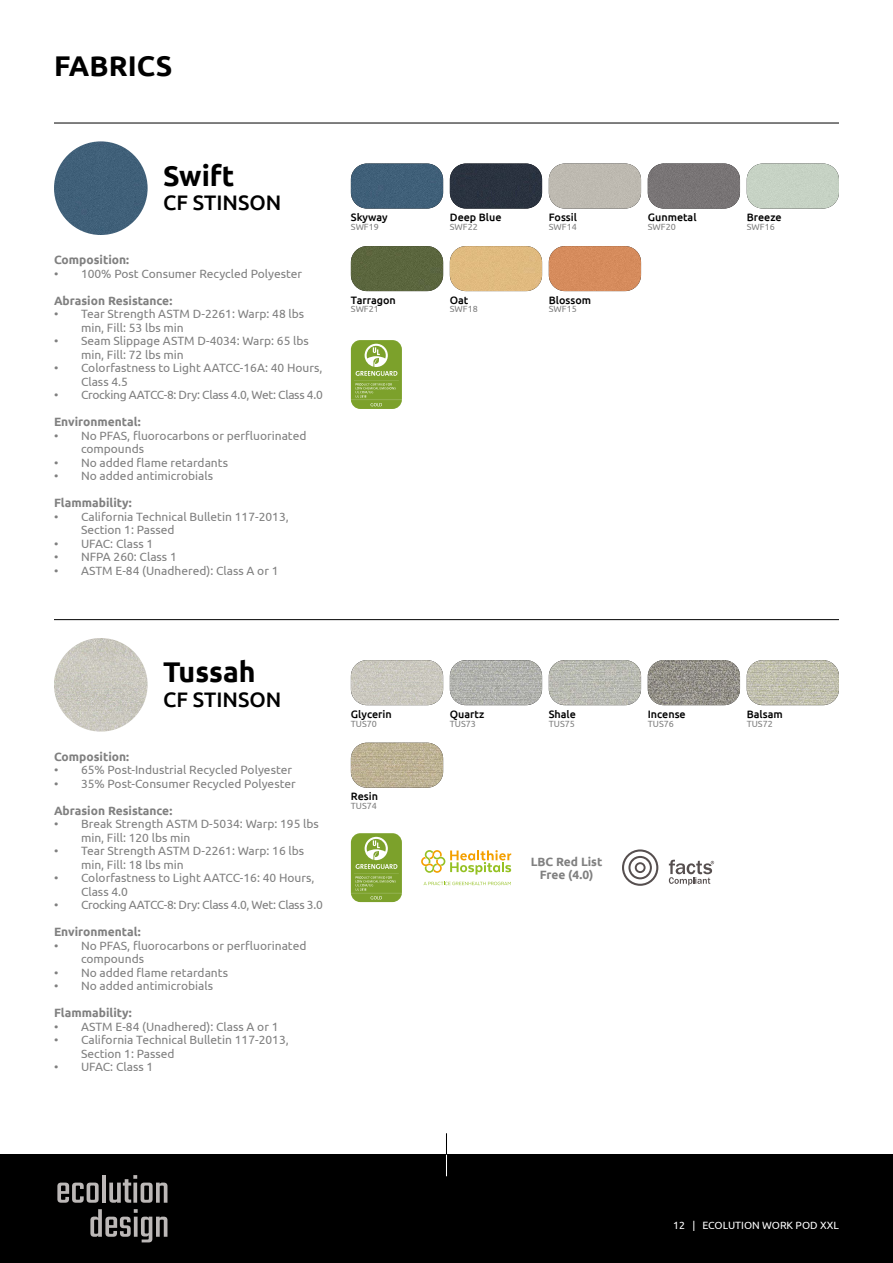
<style>
.page{position:relative;width:893px;height:1263px;background:#fff}
.page>*{position:absolute;margin:0;border:0;box-sizing:border-box;transform-origin:0 0}
.t1{font:700 28.5px "Ubuntu";color:#000}
.t2{font:500 21px "Ubuntu";color:#000}
.t3{font:12px/13.5px "Ubuntu";color:#808080}
.t4{font:700 12px/13.5px "Ubuntu";color:#808080;text-align:center}
.t5{font:12px "Ubuntu";letter-spacing:-.025em;color:#808080}
.t6{font:500 10.8px "Ubuntu";color:#000}
.t7{font:10.5px "Ubuntu";color:#fff}
.t8{font:9px "Ubuntu";color:#808080}
</style>
<div class="page">
<img style="left:351px;top:164px;width:92px;height:45px">
<img style="left:549px;top:164px;width:92px;height:45px">
<img style="left:747px;top:164px;width:92px;height:45px">
<img style="left:648px;top:164px;width:92px;height:45px">
<img style="left:450px;top:164px;width:92px;height:45px">
<img style="left:549px;top:246px;width:92px;height:45px">
<img style="left:351px;top:246px;width:92px;height:45px">
<img style="left:450px;top:246px;width:92px;height:45px">
<hr style="left:54px;top:123px;width:785px;height:1px;background:#000">
<svg style="left:351px;top:340px;width:51px;height:69px;background:#8faf4b"></svg>
<div style="left:54px;top:141px;width:94px;height:94px;background:#406079;border-radius:47px"></div>
<img style="left:351px;top:660px;width:92px;height:45px">
<img style="left:549px;top:660px;width:92px;height:45px">
<img style="left:747px;top:660px;width:92px;height:45px">
<img style="left:648px;top:660px;width:92px;height:45px">
<img style="left:450px;top:660px;width:92px;height:45px">
<img style="left:351px;top:743px;width:92px;height:45px">
<hr style="left:54px;top:619px;width:785px;height:1px;background:#000">
<img style="left:54px;top:638px;width:94px;height:94px;border-radius:47px">
<svg style="left:669px;top:860px;width:45px;height:25px"></svg>
<svg style="left:622px;top:849px;width:36px;height:37px"></svg>
<svg style="left:424px;top:882px;width:87px;height:3px"></svg>
<svg style="left:421px;top:850px;width:90px;height:24px"></svg>
<svg style="left:351px;top:833px;width:51px;height:69px;background:#8faf4b"></svg>
<div style="left:0;top:1154px;width:893px;height:109px;background:#000"></div>
<svg style="left:446px;top:1133px;width:1px;height:43px"></svg>
<svg style="left:57px;top:1182px;width:42px;height:21px"></svg>
<hr style="left:102px;top:1175px;width:4px;height:28px;background:#bcb8b7">
<svg style="left:109px;top:1175px;width:58px;height:28px"></svg>
<svg style="left:90px;top:1209px;width:77px;height:33px"></svg>
<h1 class="t1" style="left:54px;top:49px;width:120px">FABRICS</h1>
<h1 class="t1" style="left:163px;top:158px;width:73px">Swift</h1>
<h2 class="t2" style="left:163px;top:189px;width:120px">CF STINSON</h2>
<p class="t4" style="left:54px;top:253px;width:77px">Composition:</p>
<p class="t3" style="left:54px;top:266px;width:250px">• 100% Post Consumer Recycled Polyester</p>
<p class="t4" style="left:54px;top:293px;width:120px">Abrasion Resistance:</p>
<p class="t3" style="left:81px;top:307px;width:225px;text-indent:-27px">• Tear Strength ASTM D-2261: Warp: 48 lbs min, Fill: 53 lbs min</p>
<p class="t3" style="left:81px;top:334px;width:229px;text-indent:-27px">• Seam Slippage ASTM D-4034: Warp: 65 lbs min, Fill: 72 lbs min</p>
<p class="t3" style="left:81px;top:361px;width:243px;text-indent:-27px">• Colorfastness to Light AATCC-16A: 40 Hours,<br>Class 4.5</p>
<p class="t5" style="left:54px;top:388px;width:270px">• Crocking AATCC-8: Dry: Class 4.0, Wet: Class 4.0</p>
<p class="t4" style="left:54px;top:415px;width:88px">Environmental:</p>
<p class="t3" style="left:81px;top:428px;width:227px;text-indent:-27px">• No PFAS, fluorocarbons or perfluorinated compounds</p>
<p class="t3" style="left:54px;top:455px;width:176px">• No added flame retardants</p>
<p class="t3" style="left:54px;top:469px;width:161px">• No added antimicrobials</p>
<p class="t4" style="left:54px;top:496px;width:79px">Flammability:</p>
<p class="t3" style="left:81px;top:509px;width:209px;text-indent:-27px">• California Technical Bulletin 117-2013,<br>Section 1: Passed</p>
<p class="t3" style="left:54px;top:536px;width:101px">• UFAC: Class 1</p>
<p class="t3" style="left:54px;top:550px;width:124px">• NFPA 260: Class 1</p>
<p class="t3" style="left:54px;top:563px;width:226px">• ASTM E-84 (Unadhered): Class A or 1</p>
<p class="t6" style="left:351px;top:210px;width:38px">Skyway</p>
<p class="t8" style="left:351px;top:221px;width:30px">SWF19</p>
<p class="t6" style="left:351px;top:293px;width:46px">Tarragon</p>
<p class="t8" style="left:351px;top:304px;width:30px">SWF21</p>
<h1 class="t1" style="left:163px;top:655px;width:94px">Tussah</h1>
<h2 class="t2" style="left:163px;top:686px;width:120px">CF STINSON</h2>
<p class="t4" style="left:54px;top:749px;width:77px">Composition:</p>
<p class="t3" style="left:54px;top:763px;width:240px">• 65% Post-Industrial Recycled Polyester</p>
<p class="t3" style="left:54px;top:776px;width:243px">• 35% Post-Consumer Recycled Polyester</p>
<p class="t4" style="left:54px;top:803px;width:120px">Abrasion Resistance:</p>
<p class="t3" style="left:81px;top:817px;width:239px;text-indent:-27px">• Break Strength ASTM D-5034: Warp: 195 lbs min, Fill: 120 lbs min</p>
<p class="t3" style="left:81px;top:844px;width:225px;text-indent:-27px">• Tear Strength ASTM D-2261: Warp: 16 lbs min, Fill: 18 lbs min</p>
<p class="t3" style="left:81px;top:871px;width:235px;text-indent:-27px">• Colorfastness to Light AATCC-16: 40 Hours,<br>Class 4.0</p>
<p class="t5" style="left:54px;top:898px;width:270px">• Crocking AATCC-8: Dry: Class 4.0, Wet: Class 3.0</p>
<p class="t4" style="left:54px;top:925px;width:88px">Environmental:</p>
<p class="t3" style="left:81px;top:938px;width:227px;text-indent:-27px">• No PFAS, fluorocarbons or perfluorinated compounds</p>
<p class="t3" style="left:54px;top:965px;width:176px">• No added flame retardants</p>
<p class="t3" style="left:54px;top:979px;width:161px">• No added antimicrobials</p>
<p class="t4" style="left:54px;top:1006px;width:79px">Flammability:</p>
<p class="t3" style="left:54px;top:1019px;width:226px">• ASTM E-84 (Unadhered): Class A or 1</p>
<p class="t3" style="left:81px;top:1033px;width:209px;text-indent:-27px">• California Technical Bulletin 117-2013,<br>Section 1: Passed</p>
<p class="t3" style="left:54px;top:1060px;width:101px">• UFAC: Class 1</p>
<p class="t6" style="left:351px;top:707px;width:42px">Glycerin</p>
<p class="t8" style="left:351px;top:718px;width:28px">TUS70</p>
<p class="t6" style="left:351px;top:789px;width:29px">Resin</p>
<p class="t8" style="left:351px;top:800px;width:28px">TUS74</p>
<p class="t6" style="left:450px;top:210px;width:53px">Deep Blue</p>
<p class="t8" style="left:450px;top:221px;width:30px">SWF22</p>
<p class="t6" style="left:450px;top:293px;width:20px">Oat</p>
<p class="t8" style="left:450px;top:304px;width:30px">SWF18</p>
<p class="t6" style="left:549px;top:210px;width:30px">Fossil</p>
<p class="t8" style="left:549px;top:221px;width:30px">SWF14</p>
<p class="t6" style="left:549px;top:293px;width:44px">Blossom</p>
<p class="t8" style="left:549px;top:304px;width:30px">SWF15</p>
<p class="t6" style="left:648px;top:210px;width:50px">Gunmetal</p>
<p class="t8" style="left:648px;top:221px;width:30px">SWF20</p>
<p class="t6" style="left:747px;top:210px;width:36px">Breeze</p>
<p class="t8" style="left:747px;top:221px;width:30px">SWF16</p>
<p class="t6" style="left:450px;top:707px;width:36px">Quartz</p>
<p class="t8" style="left:450px;top:718px;width:28px">TUS73</p>
<p class="t6" style="left:549px;top:707px;width:29px">Shale</p>
<p class="t8" style="left:549px;top:718px;width:28px">TUS75</p>
<p class="t6" style="left:648px;top:707px;width:39px">Incense</p>
<p class="t8" style="left:648px;top:718px;width:28px">TUS76</p>
<p class="t4" style="left:531px;top:854px;width:73px">LBC Red List<br>Free (4.0)</p>
<p class="t6" style="left:747px;top:707px;width:37px">Balsam</p>
<p class="t8" style="left:747px;top:718px;width:28px">TUS72</p>
<p class="t7" style="left:673px;top:1219px;width:167px">12 | ECOLUTION WORK POD XXL</p>
</div>
